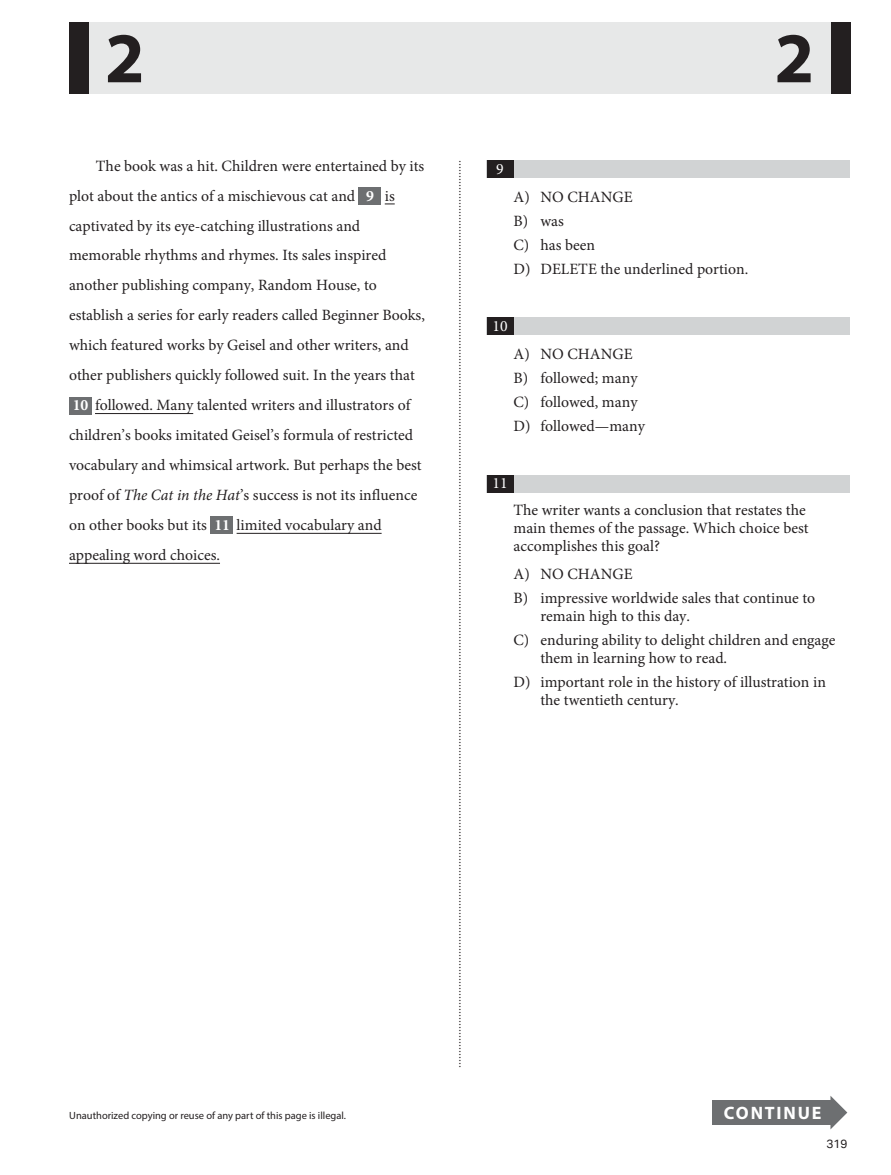
<style>
.page{position:relative;width:891px;height:1175px;background:#fff}
.page>*{position:absolute;margin:0;border:0;box-sizing:border-box;transform-origin:0 0}
.t1{font:700 71.85px "Myriad Pro";color:#231f20}
.t2{font:700 18px "Myriad Pro";letter-spacing:.1em;color:#fff}
.t3{font:15.75px/30px "Minion Pro";color:#231f20}
.t4{font:15.75px "Minion Pro";color:#fff}
.t5{font:12px "Times";color:#231f20}
.t6{font:12px "Aktiv Grotesk";color:#231f20}
.t7{font:10.5px "Myriad Pro";color:#231f20}
.s1{font-weight:700;color:#fff}
.s2{font-style:italic}
</style>
<div class="page">
<div style="left:712px;top:1100px;width:121px;height:24px;background:#6d6f71"></div>
<svg style="left:830px;top:1096px;width:17px;height:33px"></svg>
<div style="left:359px;top:187px;width:22px;height:18px;background:#6d6f71"></div>
<div style="left:69px;top:397px;width:22px;height:18px;background:#6d6f71"></div>
<div style="left:211px;top:516px;width:22px;height:18px;background:#6d6f71"></div>
<div style="left:85px;top:22px;width:749px;height:72px;background:#e7e8e8"></div>
<div style="left:831px;top:22px;width:19px;height:72px;background:#231f20"></div>
<div style="left:69px;top:22px;width:19px;height:72px;background:#231f20"></div>
<hr style="left:95px;top:413px;width:98px;height:1px;background:#231f20">
<hr style="left:237px;top:533px;width:145px;height:1px;background:#231f20">
<hr style="left:69px;top:563px;width:151px;height:1px;background:#231f20">
<div style="left:487px;top:160px;width:363px;height:18px;background:#d1d3d4"></div>
<div style="left:487px;top:160px;width:27px;height:18px;background:#231f20"></div>
<div style="left:487px;top:317px;width:363px;height:18px;background:#d1d3d4"></div>
<div style="left:487px;top:317px;width:27px;height:18px;background:#231f20"></div>
<div style="left:487px;top:474px;width:363px;height:18px;background:#d1d3d4"></div>
<div style="left:487px;top:474px;width:27px;height:18px;background:#231f20"></div>
<h1 class="t1" style="left:105px;top:11px;width:41px">2</h1>
<h1 class="t1" style="left:774px;top:11px;width:41px">2</h1>
<p class="t3" style="left:69px;top:151px;width:357px;text-indent:27px">The book was a hit. Children were entertained by its plot about the antics of a mischievous cat and <span class="s1">9</span> is captivated by its eye-catching illustrations and memorable rhythms and rhymes. Its sales inspired another publishing company, Random House, to establish a series for early readers called Beginner Books, which featured works by Geisel and other writers, and other publishers quickly followed suit. In the years that <span class="s1">10</span> followed. Many talented writers and illustrators of children’s books imitated Geisel’s formula of restricted vocabulary and whimsical artwork. But perhaps the best proof of <span class="s2">The Cat in the Hat</span>’s success is not its influence on other books but its <span class="s1">11</span> limited vocabulary and appealing word choices.</p>
<p class="t5" style="left:470px;top:160px;width:909px;rotate:90deg">...............................................................................................................................................................................................................................................................................................................</p>
<p class="t4" style="left:496px;top:158px;width:9px">9</p>
<p class="t3" style="left:514px;top:182px;width:121px">A) NO CHANGE</p>
<p class="t3" style="left:514px;top:206px;width:52px">B) was</p>
<p class="t3" style="left:514px;top:230px;width:83px">C) has been</p>
<p class="t3" style="left:514px;top:254px;width:236px">D) DELETE the underlined portion.</p>
<p class="t4" style="left:493px;top:315px;width:17px">10</p>
<p class="t3" style="left:514px;top:339px;width:121px">A) NO CHANGE</p>
<p class="t3" style="left:514px;top:363px;width:126px">B) followed; many</p>
<p class="t3" style="left:514px;top:387px;width:126px">C) followed, many</p>
<p class="t3" style="left:514px;top:411px;width:133px">D) followed—many</p>
<p class="t4" style="left:493px;top:472px;width:17px">11</p>
<p class="t3" style="left:514px;top:501px;width:297px;line-height:18px">The writer wants a conclusion that restates the main themes of the passage. Which choice best accomplishes this goal?</p>
<p class="t3" style="left:514px;top:559px;width:121px">A) NO CHANGE</p>
<p class="t3" style="left:540px;top:589px;width:276px;line-height:18px;text-indent:-27px">B) impressive worldwide sales that continue to remain high to this day.</p>
<p class="t3" style="left:540px;top:631px;width:297px;line-height:18px;text-indent:-27px">C) enduring ability to delight children and engage them in learning how to read.</p>
<p class="t3" style="left:540px;top:673px;width:287px;line-height:18px;text-indent:-27px">D) important role in the history of illustration in the twentieth century.</p>
<p class="t7" style="left:69px;top:1109px;width:278px">Unauthorized copying or reuse of any part of this page is illegal.</p>
<p class="t2" style="left:724px;top:1101px;width:99px">CONTINUE</p>
<p class="t2" style="left:723px;top:1112px;width:99px">CONTINUE</p>
<p class="t6" style="left:826px;top:1136px;width:23px">319</p>
</div>
